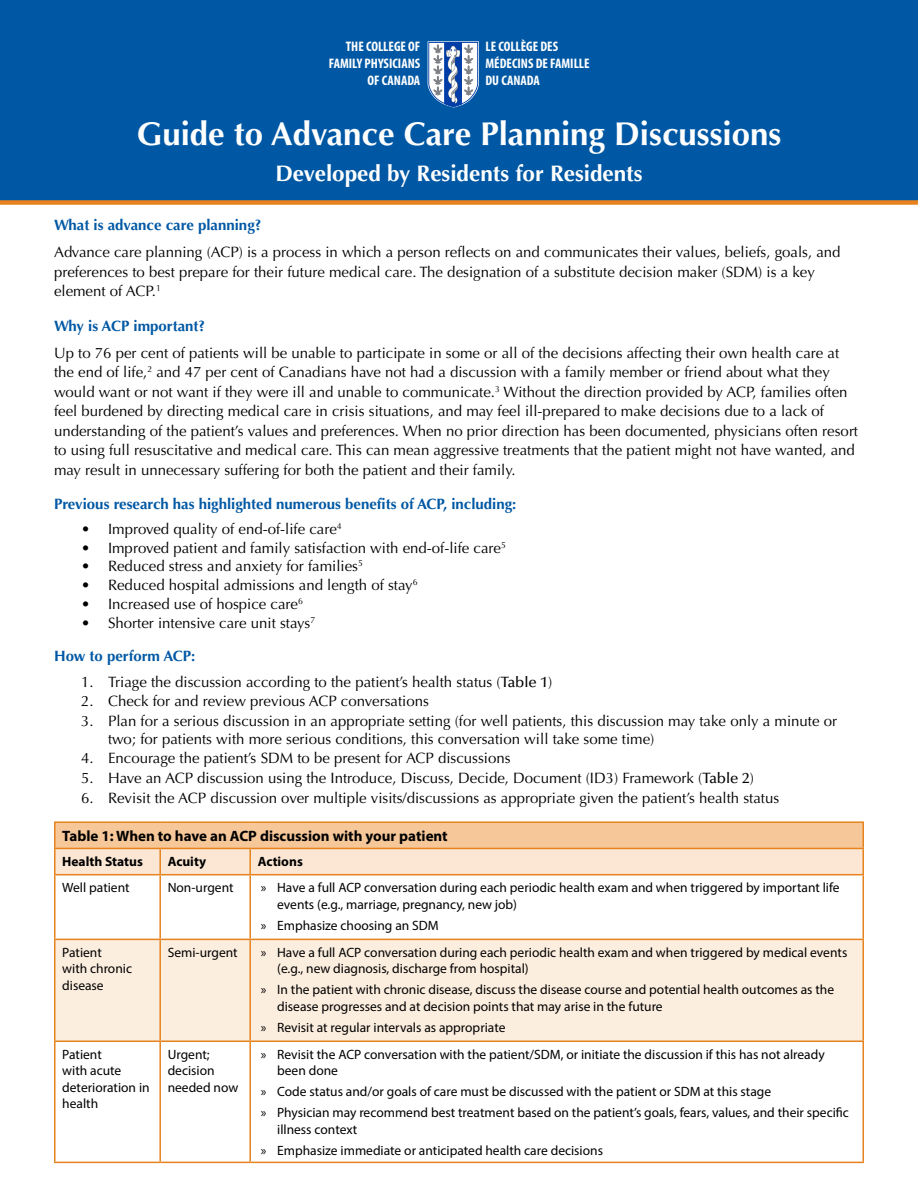
<style>
.page{position:relative;width:918px;height:1188px;background:#fff}
.page>*{position:absolute;margin:0;border:0;box-sizing:border-box;transform-origin:0 0}
.t1{font:700 33px "Optima";color:#fff}
.t2{font:700 22.5px "Optima";color:#fff}
.t3{font:15px/19.5px "Optima";color:#000}
.t4{font:700 15px "Optima";color:#0058a4}
.t5{font:700 15px "Myriad Pro";color:#000}
.t6{font:700 condensed 13.8px/16.8px "Myriad Pro";color:#fff}
.t7{font:13.5px/16.5px "Myriad Pro";color:#000}
.t8{font:700 13.5px "Myriad Pro";color:#000}
.s1{font-weight:500}
</style>
<div class="page">
<div style="left:0;top:0;width:918px;height:202px;background:#0058a4"></div>
<svg style="left:428px;top:41px;width:51px;height:66px;background:#8fa8cb"></svg>
<div style="left:55px;top:822px;width:808px;height:26px;background:#f5c799"></div>
<div style="left:56px;top:849px;width:806px;height:25px;background:#fbe7d3"></div>
<div style="left:56px;top:940px;width:806px;height:100px;background:#fceedf"></div>
<hr style="left:54px;top:821px;width:106px;height:2px;background:#e6831e">
<hr style="left:54px;top:823px;width:2px;height:25px;background:#e6831e">
<hr style="left:160px;top:821px;width:90px;height:2px;background:#e6831e">
<hr style="left:250px;top:821px;width:614px;height:2px;background:#e6831e">
<hr style="left:862px;top:823px;width:2px;height:25px;background:#e6831e">
<hr style="left:54px;top:848px;width:106px;height:1px;background:#e6831e">
<hr style="left:54px;top:849px;width:2px;height:25px;background:#e6831e">
<hr style="left:160px;top:848px;width:90px;height:1px;background:#e6831e">
<hr style="left:159px;top:849px;width:2px;height:25px;background:#e6831e">
<hr style="left:250px;top:848px;width:614px;height:1px;background:#e6831e">
<hr style="left:862px;top:849px;width:2px;height:25px;background:#e6831e">
<hr style="left:54px;top:874px;width:106px;height:1px;background:#e6831e">
<hr style="left:54px;top:875px;width:2px;height:64px;background:#e6831e">
<hr style="left:160px;top:874px;width:90px;height:1px;background:#e6831e">
<hr style="left:159px;top:875px;width:2px;height:64px;background:#e6831e">
<hr style="left:250px;top:874px;width:614px;height:1px;background:#e6831e">
<hr style="left:862px;top:875px;width:2px;height:64px;background:#e6831e">
<hr style="left:54px;top:939px;width:106px;height:1px;background:#e6831e">
<hr style="left:54px;top:940px;width:2px;height:100px;background:#e6831e">
<hr style="left:160px;top:939px;width:90px;height:1px;background:#e6831e">
<hr style="left:159px;top:940px;width:2px;height:100px;background:#e6831e">
<hr style="left:250px;top:939px;width:614px;height:1px;background:#e6831e">
<hr style="left:862px;top:940px;width:2px;height:100px;background:#e6831e">
<hr style="left:54px;top:1040px;width:106px;height:2px;background:#e6831e">
<hr style="left:54px;top:1042px;width:2px;height:120px;background:#e6831e">
<hr style="left:160px;top:1040px;width:90px;height:2px;background:#e6831e">
<hr style="left:159px;top:1042px;width:2px;height:120px;background:#e6831e">
<hr style="left:250px;top:1040px;width:614px;height:2px;background:#e6831e">
<hr style="left:862px;top:1042px;width:2px;height:120px;background:#e6831e">
<hr style="left:54px;top:1162px;width:106px;height:1px;background:#e6831e">
<hr style="left:160px;top:1162px;width:90px;height:1px;background:#e6831e">
<hr style="left:250px;top:1162px;width:614px;height:1px;background:#e6831e">
<hr style="left:249px;top:849px;width:2px;height:25px;background:#e6831e">
<hr style="left:249px;top:875px;width:2px;height:64px;background:#e6831e">
<hr style="left:249px;top:940px;width:2px;height:100px;background:#e6831e">
<hr style="left:249px;top:1042px;width:2px;height:120px;background:#e6831e">
<div style="left:0;top:200px;width:918px;height:5px;background:#e6831e"></div>
<p class="t6" style="left:485px;top:38px;width:106px">LE COLLÈGE DES<br>MÉDECINS DE FAMILLE<br>DU CANADA</p>
<p class="t6" style="left:329px;top:38px;width:93px;text-align:right">THE COLLEGE OF<br>FAMILY PHYSICIANS<br>OF CANADA</p>
<h1 class="t1" style="left:137px;top:115px;width:646px">Guide to Advance Care Planning Discussions</h1>
<h2 class="t2" style="left:275px;top:160px;width:369px">Developed by Residents for Residents</h2>
<p class="t4" style="left:54px;top:216px;width:209px">What is advance care planning?</p>
<p class="t3" style="left:54px;top:243px;width:788px">Advance care planning (ACP) is a process in which a person reflects on and communicates their values, beliefs, goals, and preferences to best prepare for their future medical care. The designation of a substitute decision maker (SDM) is a key element of ACP.<sup>1</sup></p>
<p class="t4" style="left:54px;top:317px;width:153px">Why is ACP important?</p>
<p class="t3" style="left:54px;top:343px;width:806px">Up to 76 per cent of patients will be unable to participate in some or all of the decisions affecting their own health care at the end of life,<sup>2</sup> and 47 per cent of Canadians have not had a discussion with a family member or friend about what they would want or not want if they were ill and unable to communicate.<sup>3</sup> Without the direction provided by ACP, families often feel burdened by directing medical care in crisis situations, and may feel ill-prepared to make decisions due to a lack of understanding of the patient’s values and preferences. When no prior direction has been documented, physicians often resort to using full resuscitative and medical care. This can mean aggressive treatments that the patient might not have wanted, and may result in unnecessary suffering for both the patient and their family.</p>
<p class="t4" style="left:54px;top:495px;width:464px">Previous research has highlighted numerous benefits of ACP, including:</p>
<p class="t3" style="left:81px;top:519px;width:262px">• Improved quality of end-of-life care<sup>4</sup></p>
<p class="t3" style="left:81px;top:538px;width:426px">• Improved patient and family satisfaction with end-of-life care<sup>5</sup></p>
<p class="t3" style="left:81px;top:557px;width:283px">• Reduced stress and anxiety for families<sup>5</sup></p>
<p class="t3" style="left:81px;top:576px;width:338px">• Reduced hospital admissions and length of stay<sup>6</sup></p>
<p class="t3" style="left:81px;top:594px;width:223px">• Increased use of hospice care<sup>6</sup></p>
<p class="t3" style="left:81px;top:613px;width:236px">• Shorter intensive care unit stays<sup>7</sup></p>
<p class="t4" style="left:54px;top:648px;width:143px">How to perform ACP:</p>
<p class="t3" style="left:81px;top:672px;width:473px">1. Triage the discussion according to the patient’s health status (<span class="s1">Table 1</span>)</p>
<p class="t3" style="left:81px;top:692px;width:349px">2. Check for and review previous ACP conversations</p>
<p class="t3" style="left:108px;top:712px;width:731px;line-height:18px;text-indent:-27px">3. Plan for a serious discussion in an appropriate setting (for well patients, this discussion may take only a minute or two; for patients with more serious conditions, this conversation will take some time)</p>
<p class="t3" style="left:81px;top:749px;width:431px">4. Encourage the patient’s SDM to be present for ACP discussions</p>
<p class="t3" style="left:81px;top:768px;width:674px">5. Have an ACP discussion using the Introduce, Discuss, Decide, Document (ID3) Framework (<span class="s1">Table 2</span>)</p>
<p class="t3" style="left:81px;top:789px;width:700px">6. Revisit the ACP discussion over multiple visits/discussions as appropriate given the patient’s health status</p>
<p class="t5" style="left:62px;top:826px;width:387px">Table 1: When to have an ACP discussion with your patient</p>
<p class="t8" style="left:62px;top:853px;width:82px">Health Status</p>
<p class="t8" style="left:168px;top:853px;width:40px">Acuity</p>
<p class="t8" style="left:258px;top:853px;width:47px">Actions</p>
<p class="t7" style="left:62px;top:879px;width:69px">Well patient</p>
<p class="t7" style="left:168px;top:879px;width:67px">Non-urgent</p>
<p class="t7" style="left:277px;top:879px;width:564px;text-indent:-16px">» Have a full ACP conversation during each periodic health exam and when triggered by important life events (e.g., marriage, pregnancy, new job)</p>
<p class="t7" style="left:261px;top:917px;width:180px">» Emphasize choosing an SDM</p>
<p class="t7" style="left:62px;top:944px;width:71px">Patient<br>with chronic disease</p>
<p class="t7" style="left:168px;top:944px;width:72px">Semi-urgent</p>
<p class="t7" style="left:277px;top:944px;width:572px;text-indent:-16px">» Have a full ACP conversation during each periodic health exam and when triggered by medical events (e.g., new diagnosis, discharge from hospital)</p>
<p class="t7" style="left:277px;top:982px;width:559px;text-indent:-16px">» In the patient with chronic disease, discuss the disease course and potential health outcomes as the disease progresses and at decision points that may arise in the future</p>
<p class="t7" style="left:261px;top:1019px;width:246px">» Revisit at regular intervals as appropriate</p>
<p class="t7" style="left:62px;top:1046px;width:89px">Patient<br>with acute deterioration in health</p>
<p class="t7" style="left:168px;top:1046px;width:72px">Urgent; decision needed now</p>
<p class="t7" style="left:277px;top:1046px;width:549px;text-indent:-16px">» Revisit the ACP conversation with the patient/SDM, or initiate the discussion if this has not already been done</p>
<p class="t7" style="left:261px;top:1081px;width:590px;line-height:21px">» Code status and/or goals of care must be discussed with the patient or SDM at this stage<br>» Physician may recommend best treatment based on the patient’s goals, fears, values, and their specific</p>
<p class="t7" style="left:261px;top:1119px;width:344px;line-height:21px;text-indent:16px">illness context<br>» Emphasize immediate or anticipated health care decisions</p>
</div>
